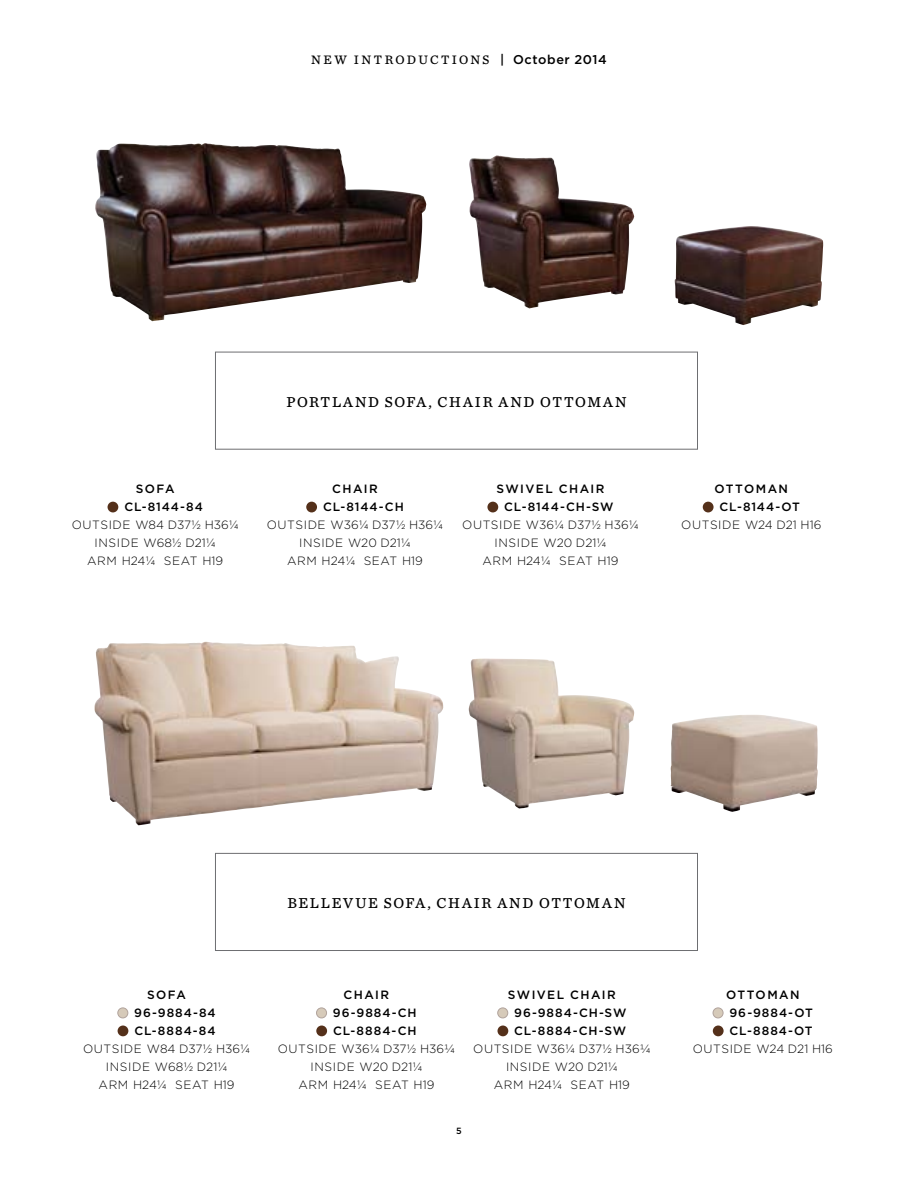
<style>
.page{position:relative;width:918px;height:1188px;background:#fff}
.page>*{position:absolute;margin:0;border:0;box-sizing:border-box;transform-origin:0 0}
.t1{font:15px "Chronicle Text G4";letter-spacing:.115em;color:#000}
.t2{font:12.9px "Chronicle Text G4";letter-spacing:.19em;color:#000}
.t3{font:300 12px/18px "Gotham";color:#000;text-align:center}
.t4{font:500 12px/18px "Gotham";letter-spacing:.085em;color:#000}
.t5{font:300 12px "Gotham";letter-spacing:.02em;color:#000}
.t6{font:500 12px/18px "Gotham";letter-spacing:.115em;color:#000}
.t7{font:500 9px "Gotham";color:#000}
.s1{font-family:"Gotham";font-weight:500;font-size:12.75px}
</style>
<div class="page">
<img style="left:95px;top:143px;width:331px;height:178px">
<img style="left:94px;top:642px;width:349px;height:183px">
<img style="left:469px;top:156px;width:165px;height:153px">
<img style="left:469px;top:659px;width:165px;height:150px">
<img style="left:675px;top:226px;width:148px;height:99px">
<img style="left:670px;top:715px;width:148px;height:97px">
<div style="left:215px;top:853px;width:483px;height:98px;border:1px solid #6d6e71"></div>
<div style="left:306px;top:502px;width:11px;height:10px;background:#54301a;border-radius:50%"></div>
<div style="left:487px;top:502px;width:11px;height:10px;background:#54301a;border-radius:50%"></div>
<div style="left:703px;top:502px;width:11px;height:10px;background:#54301a;border-radius:50%"></div>
<div style="left:108px;top:502px;width:10px;height:10px;background:#54301a;border-radius:50%"></div>
<div style="left:317px;top:1008px;width:10px;height:10px;background:#d6cab9;border-radius:50%"></div>
<div style="left:316px;top:1008px;width:11px;height:10px;border:1px solid #b1a39c;border-radius:50%"></div>
<div style="left:316px;top:1026px;width:11px;height:10px;background:#54301a;border-radius:50%"></div>
<div style="left:498px;top:1008px;width:10px;height:10px;background:#d6cab9;border-radius:50%"></div>
<div style="left:497px;top:1008px;width:11px;height:10px;border:1px solid #b1a39c;border-radius:50%"></div>
<div style="left:498px;top:1026px;width:10px;height:10px;background:#54301a;border-radius:50%"></div>
<div style="left:713px;top:1008px;width:10px;height:10px;background:#d6cab9;border-radius:50%"></div>
<div style="left:713px;top:1008px;width:10px;height:10px;border:1px solid #b1a39c;border-radius:50%"></div>
<div style="left:713px;top:1026px;width:11px;height:10px;background:#54301a;border-radius:50%"></div>
<div style="left:118px;top:1008px;width:10px;height:10px;background:#d6cab9;border-radius:50%"></div>
<div style="left:117px;top:1008px;width:11px;height:10px;border:1px solid #b1a39c;border-radius:50%"></div>
<div style="left:118px;top:1026px;width:10px;height:10px;background:#54301a;border-radius:50%"></div>
<p class="t2" style="left:311px;top:50px;width:297px">NEW INTRODUCTIONS <span class="s1">| OCTOBER 2014</span></p>
<p class="t1" style="left:286px;top:390px;width:341px">PORTLAND SOFA, CHAIR AND OTTOMAN</p>
<p class="t4" style="left:124px;top:480px;width:80px;text-indent:11px">SOFA<br>CL-8144-84</p>
<p class="t3" style="left:72px;top:515px;width:169px">OUTSIDE W84 D37½ H36¼<br>INSIDE W68½ D21¼<br>ARM H24¼ SEAT H19</p>
<p class="t4" style="left:323px;top:480px;width:80px;text-indent:9px">CHAIR<br>CL-8144-CH</p>
<p class="t3" style="left:267px;top:515px;width:178px">OUTSIDE W36¼ D37½ H36¼<br>INSIDE W20 D21¼<br>ARM H24¼ SEAT H19</p>
<p class="t6" style="left:504px;top:480px;width:111px;text-indent:-8px">SWIVEL CHAIR<br>CL-8144-CH -SW</p>
<p class="t3" style="left:462px;top:515px;width:178px">OUTSIDE W36¼ D37½ H36¼<br>INSIDE W20 D21¼<br>ARM H24¼ SEAT H19</p>
<p class="t4" style="left:715px;top:480px;width:77px;text-align:center">OTTOMAN<br>CL-8144-OT</p>
<p class="t5" style="left:681px;top:517px;width:142px">OUTSIDE W24 D21 H16</p>
<p class="t1" style="left:288px;top:892px;width:339px">BELLEVUE SOFA, CHAIR AND OTTOMAN</p>
<p class="t4" style="left:134px;top:985px;width:83px;text-indent:13px">SOFA<br>96-9884-84<br>CL-8884-84</p>
<p class="t3" style="left:83px;top:1039px;width:169px">OUTSIDE W84 D37½ H36¼<br>INSIDE W68½ D21¼<br>ARM H24¼ SEAT H19</p>
<p class="t4" style="left:333px;top:985px;width:83px;text-indent:11px">CHAIR<br>96-9884-CH<br>CL-8884-CH</p>
<p class="t3" style="left:278px;top:1039px;width:179px">OUTSIDE W36¼ D37½ H36¼<br>INSIDE W20 D21¼<br>ARM H24¼ SEAT H19</p>
<p class="t4" style="left:514px;top:985px;width:114px;text-indent:-6px">SWIVEL CHAIR<br>96-9884-CH -SW<br>CL-8884-CH -SW</p>
<p class="t3" style="left:473px;top:1039px;width:179px">OUTSIDE W36¼ D37½ H36¼<br>INSIDE W20 D21¼<br>ARM H24¼ SEAT H19</p>
<p class="t7" style="left:456px;top:1125px;width:7px">5</p>
<p class="t4" style="left:726px;top:985px;width:79px">OTTOMAN<br>96-9884-OT<br>CL-8884-OT</p>
<p class="t5" style="left:693px;top:1041px;width:142px">OUTSIDE W24 D21 H16</p>
</div>
